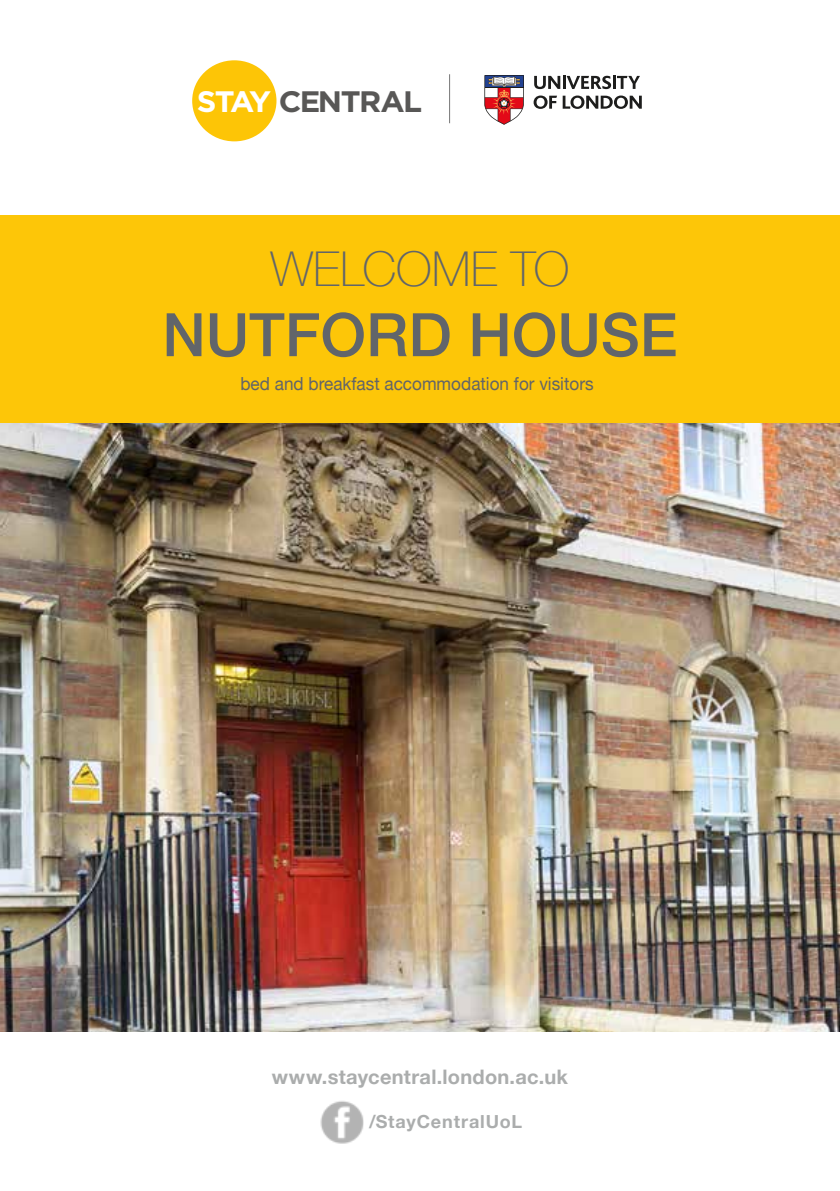
<style>
.page{position:relative;width:840px;height:1191px;background:#fff}
.page>*{position:absolute;margin:0;border:0;box-sizing:border-box;transform-origin:0 0}
.t1{font:500 60px "Helvetica Neue";color:#61656a}
.t2{font:100 48px "Helvetica Neue";color:#61656a}
.t3{font:700 29.6px "Gotham";letter-spacing:-.06em;color:#585756;scale:1.04 1}
.t4{font:700 20px "Helvetica Neue";letter-spacing:.015em;color:#abadad}
.t5{font:18px "Helvetica Neue";color:#616469;scale:.95 1}
.t6{font:700 18px "Helvetica Neue";letter-spacing:.045em;color:#abadad}
.s1{color:#fff}
</style>
<div class="page">
<div style="left:0;top:215px;width:839px;height:235px;background:#fdc608"></div>
<img style="left:0;top:424px;width:839px;height:607px">
<div style="left:192px;top:60px;width:84px;height:81px;background:#fdc506;border-radius:50%"></div>
<hr style="left:449px;top:74px;width:1px;height:49px;background:#797979">
<svg style="left:484px;top:75px;width:40px;height:50px"></svg>
<svg style="left:562px;top:96px;width:79px;height:13px"></svg>
<svg style="left:534px;top:76px;width:105px;height:13px"></svg>
<svg style="left:533px;top:96px;width:23px;height:13px"></svg>
<img style="left:320px;top:1101px;width:43px;height:43px">
<h3 class="t3" style="left:197px;top:84px;width:218px"><span class="s1">STAY</span> CENTRAL</h3>
<h2 class="t2" style="left:270px;top:233px;width:300px">WELCOME TO</h2>
<h1 class="t1" style="left:162px;top:286px;width:516px">NUTFORD HOUSE</h1>
<p class="t5" style="left:240px;top:371px;width:373px">bed and breakfast accommodation for visitors</p>
<p class="t4" style="left:272px;top:1061px;width:297px">www.staycentral.london.ac.uk</p>
<p class="t6" style="left:369px;top:1107px;width:154px">/StayCentralUoL</p>
</div>
